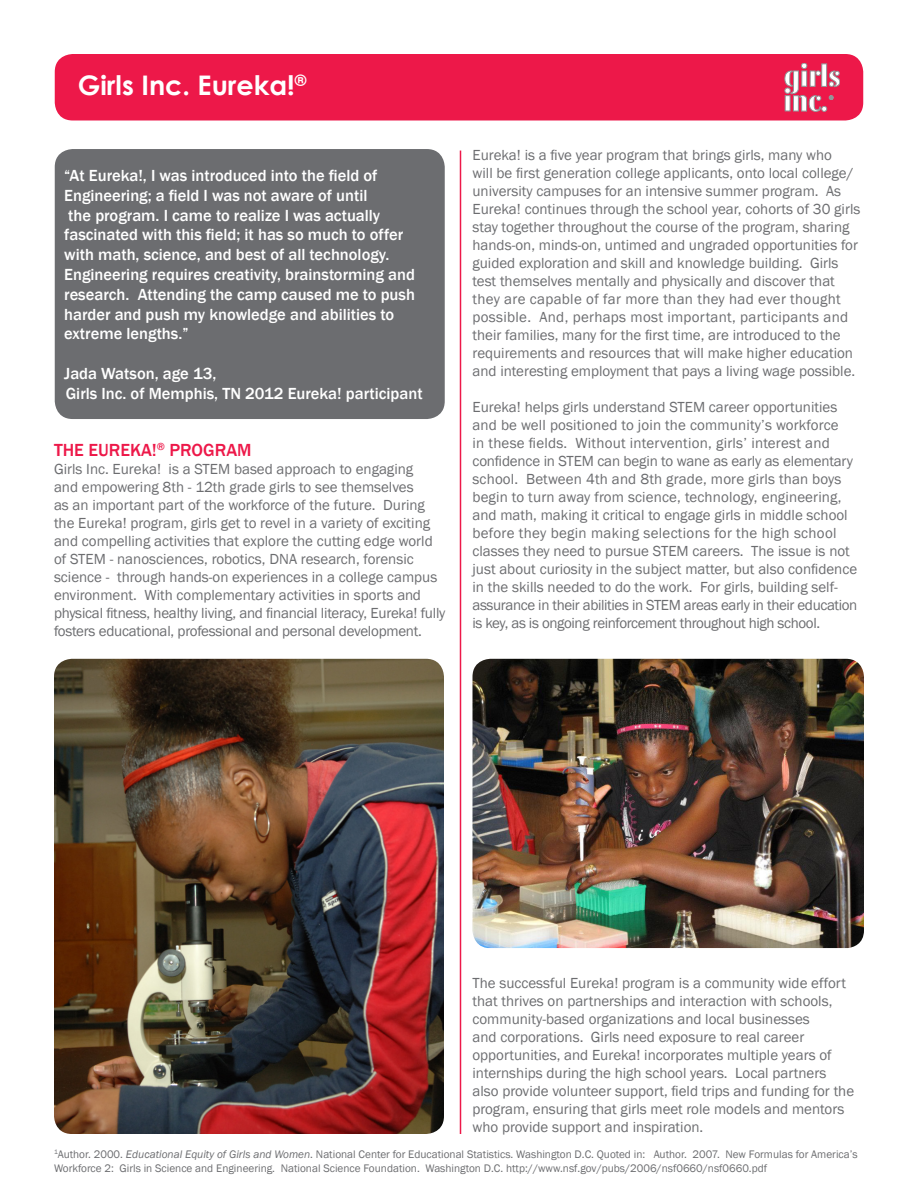
<style>
.page{position:relative;width:918px;height:1188px;background:#fff}
.page>*{position:absolute;margin:0;border:0;box-sizing:border-box;transform-origin:0 0}
.t1{font:700 27px "Century Gothic";color:#fff}
.t2{font:500 18px "Franklin Gothic";color:#ed1849}
.t3{font:500 16.5px/19.8px "Franklin Gothic";color:#fff}
.t4{font:15px/18px "Franklin Gothic";color:#6c6d70}
.t5{font:11.25px/13.5px "Franklin Gothic";color:#6c6d70}
.s1{font-style:italic}
</style>
<div class="page">
<div style="left:55px;top:54px;width:808px;height:66px;background:#ed1849;border-radius:18px"></div>
<svg style="left:785px;top:63px;width:55px;height:48px"></svg>
<hr style="left:460px;top:151px;width:1px;height:983px;background:#ed1849">
<div style="left:55px;top:149px;width:390px;height:270px;background:#6c6d70;border-radius:18px"></div>
<img style="left:472px;top:659px;width:392px;height:289px">
<img style="left:54px;top:659px;width:390px;height:475px">
<h1 class="t1" style="left:78px;top:69px;width:230px">Girls Inc. Eureka!<sup>®</sup></h1>
<p class="t3" style="left:64px;top:166px;width:315px">“At Eureka!, I was introduced into the field of<br>Engineering; a field I was not aware of until</p>
<p class="t3" style="left:64px;top:205px;width:352px">the program. I came to realize I was actually fascinated with this field; it has so much to offer with math, science, and best of all technology.<br>Engineering requires creativity, brainstorming and research. Attending the camp caused me to push harder and push my knowledge and abilities to extreme lengths.”</p>
<p class="t3" style="left:64px;top:364px;width:154px">Jada Watson, age 13,</p>
<p class="t3" style="left:66px;top:383px;width:358px">Girls Inc. of Memphis, TN 2012 Eureka! participant</p>
<p class="t2" style="left:54px;top:439px;width:199px">THE EUREKA!<sup>®</sup> PROGRAM</p>
<p class="t4" style="left:54px;top:460px;width:393px">Girls Inc. Eureka! is a STEM based approach to engaging<br>and empowering 8th - 12th grade girls to see themselves<br>as an important part of the workforce of the future. During the Eureka! program, girls get to revel in a variety of exciting and compelling activities that explore the cutting edge world of STEM - nanosciences, robotics, DNA research, forensic science - through hands-on experiences in a college campus environment. With complementary activities in sports and physical fitness, healthy living, and financial literacy, Eureka! fully fosters educational, professional and personal development.</p>
<p class="t4" style="left:472px;top:146px;width:389px">Eureka! is a five year program that brings girls, many who<br>will be first generation college applicants, onto local college/ university campuses for an intensive summer program. As Eureka! continues through the school year, cohorts of 30 girls stay together throughout the course of the program, sharing hands-on, minds-on, untimed and ungraded opportunities for guided exploration and skill and knowledge building. Girls test themselves mentally and physically and discover that they are capable of far more than they had ever thought possible. And, perhaps most important, participants and their families, many for the first time, are introduced to the requirements and resources that will make higher education and interesting employment that pays a living wage possible.</p>
<p class="t4" style="left:472px;top:398px;width:386px">Eureka! helps girls understand STEM career opportunities and be well positioned to join the community’s workforce<br>in these fields. Without intervention, girls’ interest and confidence in STEM can begin to wane as early as elementary school. Between 4th and 8th grade, more girls than boys begin to turn away from science, technology, engineering, and math, making it critical to engage girls in middle school before they begin making selections for the high school classes they need to pursue STEM careers. The issue is not just about curiosity in the subject matter, but also confidence in the skills needed to do the work. For girls, building self&shy;assurance in their abilities in STEM areas early in their education is key, as is ongoing reinforcement throughout high school.</p>
<p class="t4" style="left:472px;top:974px;width:383px">The successful Eureka! program is a community wide effort that thrives on partnerships and interaction with schools, community-based organizations and local businesses<br>and corporations. Girls need exposure to real career opportunities, and Eureka! incorporates multiple years of internships during the high school years. Local partners also provide volunteer support, field trips and funding for the program, ensuring that girls meet role models and mentors who provide support and inspiration.</p>
<p class="t5" style="left:54px;top:1148px;width:805px"><sup>1</sup>Author. 2000. <span class="s1">Educational Equity of Girls and Women</span>. National Center for Educational Statistics. Washington D.C. Quoted in: Author. 2007. New Formulas for America’s<br>Workforce 2: Girls in Science and Engineering. National Science Foundation. Washington D.C. http://www.nsf.gov/pubs/2006/nsf0660/nsf0660.pdf</p>
</div>
